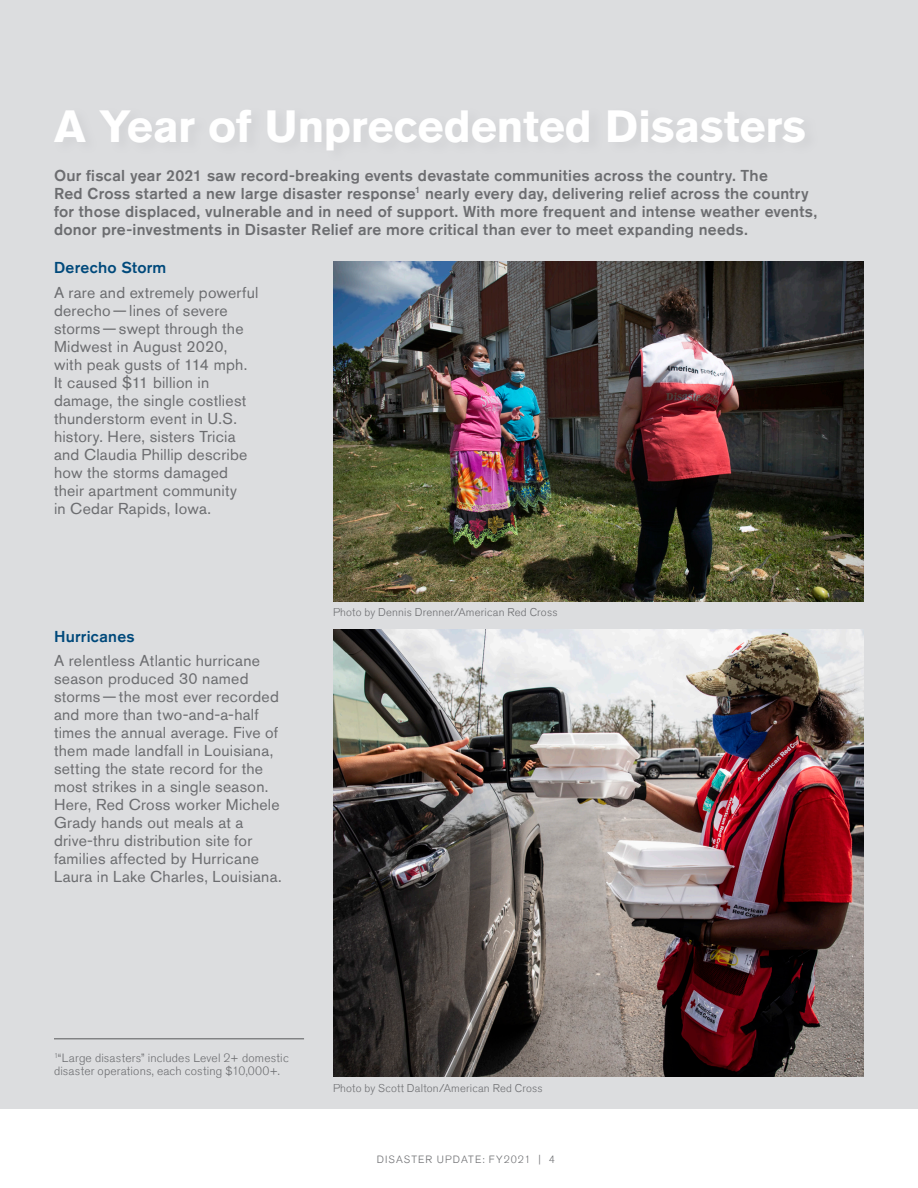
<style>
.page{position:relative;width:918px;height:1188px;background:#fff}
.page>*{position:absolute;margin:0;border:0;box-sizing:border-box;transform-origin:0 0}
.Body_Text{font:700 45px "Akzidenz Grotesk Std";letter-spacing:-.005em;color:#fff}
.Body_Text-2{font:15.75px/18px "Akzidenz Grotesk Std";letter-spacing:.015em;color:#6c6d70}
.Body_Text-3{font:500 15.75px/18px "Akzidenz Grotesk Std";letter-spacing:.015em;color:#6c6d70}
.Body_Text-4{font:500 15.75px "Akzidenz Grotesk Std";letter-spacing:.015em;color:#00497b}
.Body_Text-5{font:300 12px/13.8px "Akzidenz Grotesk Std";letter-spacing:.015em;color:#6c6d70}
.Caption_top{font:300 11.25px "Akzidenz Grotesk Std";letter-spacing:.015em;color:#6c6d70}
.t1{font:300 10.5px "Akzidenz Grotesk Std";letter-spacing:.1em;color:#6c6d70}
</style>
<div class="page">
<div style="left:0;top:0;width:918px;height:1108px;background:#dcdddf"></div>
<img style="left:333px;top:262px;width:531px;height:339px">
<img style="left:333px;top:630px;width:531px;height:447px">
<hr style="left:54px;top:1039px;width:250px;height:1px;background:#57585a">
<p class="Body_Text" style="left:54px;top:100px;width:753px">A Year of Unprecedented Disasters</p>
<p class="Body_Text-3" style="left:54px;top:166px;width:764px">Our fiscal year 2021 saw record-breaking events devastate communities across the country. The<br>Red Cross started a new large disaster response<sup>1</sup> nearly every day, delivering relief across the country for those displaced, vulnerable and in need of support. With more frequent and intense weather events, donor pre-investments in Disaster Relief are more critical than ever to meet expanding needs.</p>
<p class="Body_Text-4" style="left:54px;top:258px;width:114px">Derecho Storm</p>
<p class="Body_Text-2" style="left:54px;top:284px;width:206px">A rare and extremely powerful derecho—lines of severe storms—swept through the<br>Midwest in August 2020, with peak gusts of 114 mph.<br>It caused $11 billion in damage, the single costliest thunderstorm event in U.S. history. Here, sisters Tricia and Claudia Phillip describe how the storms damaged their apartment community<br>in Cedar Rapids, Iowa.</p>
<p class="Body_Text-4" style="left:54px;top:626px;width:82px">Hurricanes</p>
<p class="Body_Text-2" style="left:54px;top:652px;width:229px">A relentless Atlantic hurricane season produced 30 named storms—the most ever recorded and more than two-and-a-half times the annual average. Five of them made landfall in Louisiana, setting the state record for the most strikes in a single season.<br>Here, Red Cross worker Michele<br>Grady hands out meals at a drive-thru distribution site for families affected by Hurricane<br>Laura in Lake Charles, Louisiana.</p>
<p class="Caption_top" style="left:333px;top:606px;width:226px">Photo by Dennis Drenner/American Red Cross</p>
<p class="Body_Text-5" style="left:54px;top:1051px;width:236px"><sup>1</sup>“Large disasters” includes Level 2+ domestic disaster operations, each costing $10,000+.</p>
<p class="Caption_top" style="left:333px;top:1082px;width:211px">Photo by Scott Dalton/American Red Cross</p>
<p class="t1" style="left:377px;top:1154px;width:180px">DISASTER UPDATE: FY2021 | 4</p>
</div>
